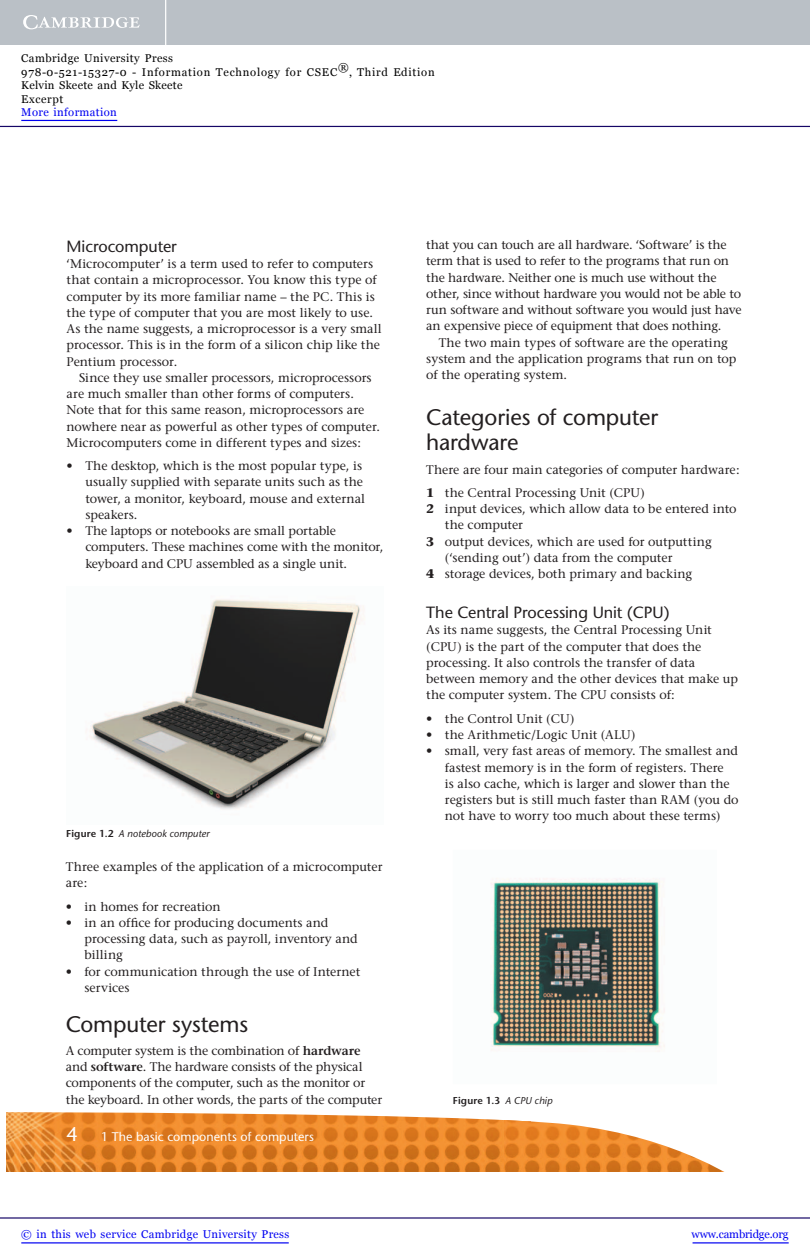
<style>
.page{position:relative;width:810px;height:1260px;background:#fff}
.page>*{position:absolute;margin:0;border:0;box-sizing:border-box;transform-origin:0 0}
.t1{font:22.5px/25px "Stone Sans";letter-spacing:-.005em;color:#231f20}
.t2{font:16.25px "Stone Sans";letter-spacing:-.01em;color:#231f20}
.t3{font:12.5px/16.2px "Stone Serif";color:#231f20}
.t4{font:12.5px "Stone Sans";color:#fff}
.t5{font:11.25px/13.5px "Georgia";letter-spacing:.055em;color:#000}
.t6{font:11.25px "Georgia";letter-spacing:.025em;color:#0000f1}
.t7{font:11.25px "Georgia";letter-spacing:-.015em;color:#0000f1}
.t8{font:italic 10px "Stone Sans";letter-spacing:.005em;color:#231f20}
.t9{font:600 10px "Stone Sans";letter-spacing:.015em;color:#231f20}
.s1{font-weight:600;font-style:normal}
.s2{font-weight:600}
.s3{font-size:20px}
.s4{font-weight:700}
.s5{font-weight:400;font-style:italic}
</style>
<div class="page">
<img style="left:6px;top:1112px;width:499px;height:60px">
<img style="left:505px;top:1120px;width:219px;height:52px">
<img style="left:90px;top:599px;width:275px;height:211px">
<img style="left:491px;top:878px;width:174px;height:174px">
<hr style="left:0;top:1217px;width:810px;height:2px;background:#150666">
<hr style="left:693px;top:1242px;width:96px;height:1px;background:#0000f1">
<hr style="left:0;top:126px;width:810px;height:1px;background:#150666">
<div style="left:0;top:0;width:810px;height:45px;background:#bac0c6"></div>
<svg style="left:23px;top:15px;width:117px;height:14px"></svg>
<hr style="left:165px;top:0;width:1px;height:45px;background:#fff">
<hr style="left:21px;top:1242px;width:268px;height:1px;background:#0000f1">
<hr style="left:21px;top:120px;width:96px;height:1px;background:#0000f1">
<p class="t5" style="left:21px;top:52px;width:415px">Cambridge University Press<br>978-0-521-15327-0 - Information Technology for CSEC®, Third Edition Kelvin Skeete and Kyle Skeete<br>Excerpt</p>
<p class="t6" style="left:21px;top:106px;width:97px">More information</p>
<h2 class="t2" style="left:67px;top:240px;width:112px">Microcomputer</h2>
<p class="t3" style="left:67px;top:257px;width:317px">‘Microcomputer’ is a term used to refer to computers that contain a microprocessor. You know this type of computer by its more familiar name – the PC. This is the type of computer that you are most likely to use.<br>As the name suggests, a microprocessor is a very small processor. This is in the form of a silicon chip like the Pentium processor.</p>
<p class="t3" style="left:67px;top:371px;width:315px;text-indent:12px">Since they use smaller processors, microprocessors are much smaller than other forms of computers.<br>Note that for this same reason, microprocessors are nowhere near as powerful as other types of computer.<br>Microcomputers come in different types and sizes:</p>
<p class="t3" style="left:85px;top:459px;width:281px;text-indent:-19px">• The desktop, which is the most popular type, is usually supplied with separate units such as the tower, a monitor, keyboard, mouse and external speakers.</p>
<p class="t3" style="left:85px;top:524px;width:300px;text-indent:-19px">• The laptops or notebooks are small portable computers. These machines come with the monitor, keyboard and CPU assembled as a single unit.</p>
<p class="t8" style="left:66px;top:830px;width:145px"><span class="s1">Figure 1.2</span> A notebook computer</p>
<p class="t3" style="left:66px;top:860px;width:318px">Three examples of the application of a microcomputer are:</p>
<p class="t3" style="left:66px;top:900px;width:156px">• in homes for recreation</p>
<p class="t3" style="left:85px;top:916px;width:275px;text-indent:-19px">• in an office for producing documents and processing data, such as payroll, inventory and billing</p>
<p class="t3" style="left:85px;top:965px;width:277px;text-indent:-19px">• for communication through the use of Internet services</p>
<h1 class="t1" style="left:66px;top:1014px;width:184px">Computer systems</h1>
<p class="t3" style="left:66px;top:1044px;width:318px">A computer system is the combination of <span class="s2">hardware </span>and <span class="s2">software</span>. The hardware consists of the physical components of the computer, such as the monitor or the keyboard. In other words, the parts of the computer</p>
<p class="t4" style="left:67px;top:1132px;width:249px"><span class="s3">4</span> 1 The basic components of computers</p>
<p class="t3" style="left:426px;top:238px;width:317px">that you can touch are all hardware. ‘Software’ is the term that is used to refer to the programs that run on the hardware. Neither one is much use without the other, since without hardware you would not be able to run software and without software you would just have an expensive piece of equipment that does nothing.</p>
<p class="t3" style="left:426px;top:335px;width:312px;text-indent:12px">The two main types of software are the operating system and the application programs that run on top of the operating system.</p>
<h1 class="t1" style="left:426px;top:407px;width:234px">Categories of computer hardware</h1>
<p class="t3" style="left:426px;top:459px;width:315px;line-height:23.4px">There are four main categories of computer hardware:<br><span class="s4">1</span> the Central Processing Unit (CPU)</p>
<p class="t3" style="left:426px;top:502px;width:312px"><span class="s4">2</span> input devices, which allow data to be entered into</p>
<p class="t3" style="left:445px;top:518px;width:80px">the computer</p>
<p class="t3" style="left:426px;top:535px;width:287px"><span class="s4">3</span> output devices, which are used for outputting</p>
<p class="t3" style="left:445px;top:551px;width:229px">(‘sending out’) data from the computer</p>
<p class="t3" style="left:426px;top:567px;width:268px"><span class="s4">4</span> storage devices, both primary and backing</p>
<h2 class="t2" style="left:426px;top:606px;width:245px">The Central Processing Unit (CPU)</h2>
<p class="t3" style="left:426px;top:623px;width:313px">As its name suggests, the Central Processing Unit (CPU) is the part of the computer that does the processing. It also controls the transfer of data between memory and the other devices that make up the computer system. The CPU consists of:</p>
<p class="t3" style="left:426px;top:712px;width:150px">• the Control Unit (CU)</p>
<p class="t3" style="left:426px;top:728px;width:211px">• the Arithmetic/Logic Unit (ALU)</p>
<p class="t3" style="left:445px;top:744px;width:295px;text-indent:-19px">• small, very fast areas of memory. The smallest and fastest memory is in the form of registers. There<br>is also cache, which is larger and slower than the registers but is still much faster than RAM (you do not have to worry too much about these terms)</p>
<p class="t9" style="left:453px;top:1097px;width:101px">Figure 1.3 <span class="s5">A CPU chip</span></p>
<p class="t6" style="left:21px;top:1227px;width:269px">© in this web service Cambridge University Press</p>
<p class="t7" style="left:692px;top:1227px;width:99px">www.cambridge.org</p>
</div>
